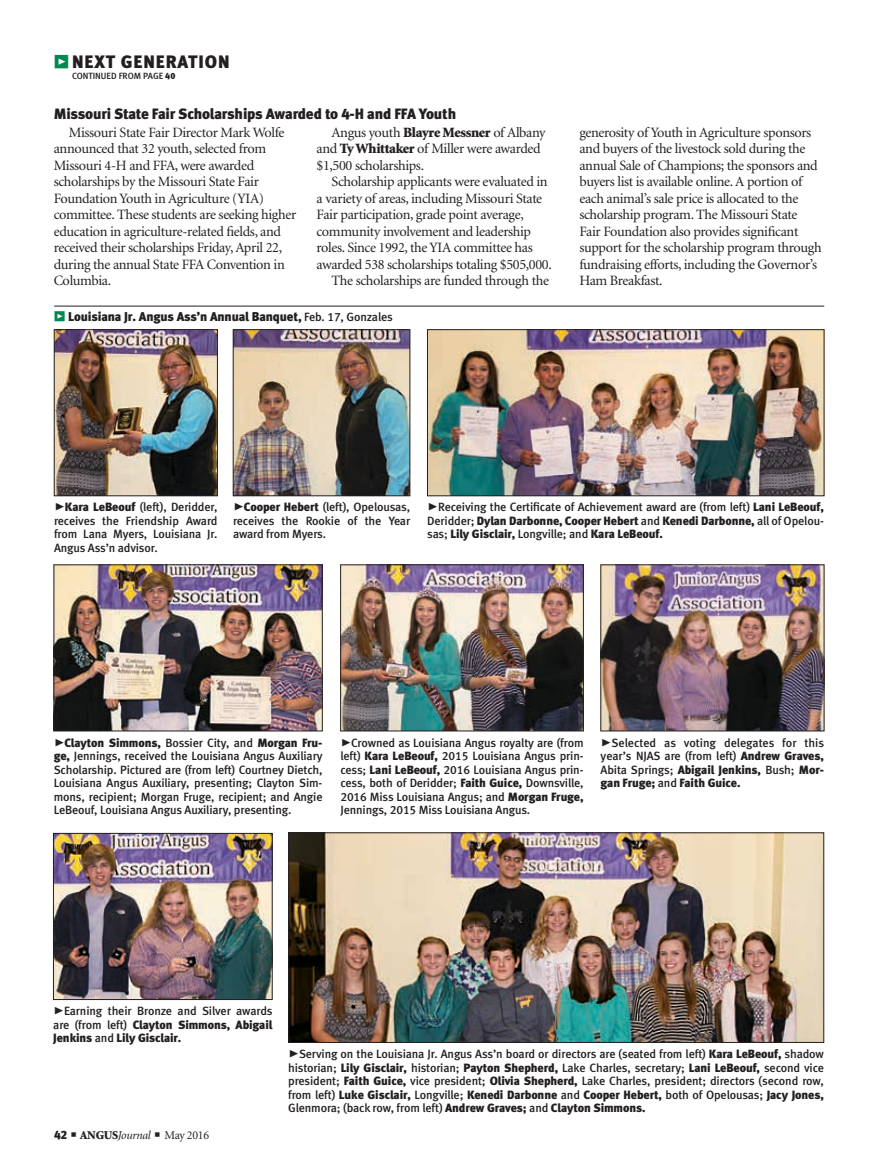
<style>
.page{position:relative;width:878px;height:1168px;background:#fff}
.page>*{position:absolute;margin:0;border:0;box-sizing:border-box;transform-origin:0 0}
.t1{font:18px "Meta Black LF";letter-spacing:.05em;color:#231f20}
.subhead{font:15px "Meta Black LF";letter-spacing:-.01em;color:#231f20}
.body_text{font:14.25px/16.5px "Minion";letter-spacing:-.025em;color:#231f20}
.cutlines{font:12.75px "Meta Black LF";letter-spacing:-.01em;color:#231f20}
.cutlines-2{font:12px/13.5px "Meta Medium LF";letter-spacing:-.01em;color:#231f20;text-align:justify}
.t2{font:italic 12px "Minion";letter-spacing:-.025em;color:#231f20}
.t3{font:9px "Meta Medium LF";color:#231f20}
.s1{font-family:"Meta Black Expert";color:#008852}
.s2{font-family:"Meta Black LF"}
.s3{font-weight:900}
.s4{font-family:"Meta Black Caps Expert";font-size:13.5px;color:#008852}
.s5{font-family:"Meta Medium LF";font-size:12px}
.s6{font-family:"Meta Black Caps Expert";font-size:21px}
.s7{font-family:"Meta Black LF";font-style:normal}
.s8{font-weight:900;font-style:normal}
.s9{font-style:normal}
</style>
<div class="page">
<img style="left:56px;top:331px;width:160px;height:163px">
<div style="left:54px;top:329px;width:164px;height:167px;border:1px solid #231f20"></div>
<img style="left:55px;top:835px;width:215px;height:163px">
<div style="left:53px;top:833px;width:219px;height:167px;border:1px solid #231f20"></div>
<img style="left:235px;top:331px;width:173px;height:163px">
<div style="left:233px;top:329px;width:177px;height:167px;border:1px solid #231f20"></div>
<img style="left:290px;top:834px;width:532px;height:206px">
<div style="left:288px;top:832px;width:536px;height:210px;border:1px solid #231f20"></div>
<img style="left:342px;top:567px;width:239px;height:162px">
<div style="left:340px;top:565px;width:243px;height:166px;border:1px solid #231f20"></div>
<img style="left:429px;top:331px;width:393px;height:163px">
<div style="left:427px;top:329px;width:397px;height:167px;border:1px solid #231f20"></div>
<img style="left:602px;top:567px;width:220px;height:162px">
<div style="left:600px;top:565px;width:224px;height:166px;border:1px solid #231f20"></div>
<hr style="left:54px;top:306px;width:770px;height:1px;background:#231f20">
<img style="left:56px;top:567px;width:264px;height:162px">
<div style="left:54px;top:565px;width:268px;height:166px;border:1px solid #231f20"></div>
<p class="t1" style="left:54px;top:51px;width:177px"><span class="s1">z</span> NEXT GENERATION</p>
<p class="t3" style="left:72px;top:71px;width:105px">CONTINUED FROM PAGE <span class="s2">40</span></p>
<p class="subhead" style="left:54px;top:104px;width:404px">Missouri State Fair Scholarships Awarded to 4-H and FFA Youth</p>
<p class="body_text" style="left:54px;top:124px;width:244px;text-indent:15px">Missouri State Fair Director Mark Wolfe announced that 32 youth, selected from Missouri 4-H and FFA, were awarded scholarships by the Missouri State Fair Foundation Youth in Agriculture (YIA) committee. These students are seeking higher education in agriculture-related fields, and received their scholarships Friday, April 22, during the annual State FFA Convention in Columbia.</p>
<p class="body_text" style="left:316px;top:124px;width:230px;text-indent:15px">Angus youth <span class="s3">Blayre Messner</span> of Albany and <span class="s3">Ty Whittaker</span> of Miller were awarded $1,500 scholarships.</p>
<p class="body_text" style="left:316px;top:174px;width:237px;text-indent:15px">Scholarship applicants were evaluated in a variety of areas, including Missouri State Fair participation, grade point average, community involvement and leadership roles. Since 1992, the YIA committee has awarded 538 scholarships totaling $505,000.</p>
<p class="body_text" style="left:331px;top:273px;width:219px">The scholarships are funded through the</p>
<p class="cutlines" style="left:54px;top:309px;width:340px"><span class="s4">z</span> Louisiana Jr. Angus Ass’n Annual Banquet, <span class="s5">Feb. 17, Gonzales</span></p>
<p class="body_text" style="left:579px;top:124px;width:244px">generosity of Youth in Agriculture sponsors and buyers of the livestock sold during the annual Sale of Champions; the sponsors and buyers list is available online. A portion of each animal’s sale price is allocated to the scholarship program. The Missouri State Fair Foundation also provides significant support for the scholarship program through fundraising efforts, including the Governor’s Ham Breakfast.</p>
<p class="cutlines-2" style="left:54px;top:500px;width:165px"><span class="s6">@</span><span class="s2">Kara LeBeouf</span> (left), Deridder, receives the Friendship Award from Lana Myers, Louisiana Jr.<br>Angus Ass’n advisor.</p>
<p class="cutlines-2" style="left:233px;top:500px;width:179px"><span class="s6">@</span><span class="s2">Cooper Hebert</span> (left), Opelousas, receives the Rookie of the Year award from Myers.</p>
<p class="cutlines-2" style="left:427px;top:500px;width:398px"><span class="s6">@</span>Receiving the Certificate of Achievement award are (from left) <span class="s2">Lani LeBeouf, </span>Deridder; <span class="s2">Dylan Darbonne, Cooper Hebert</span> and <span class="s2">Kenedi Darbonne,</span> all of Opelou&shy;sas; <span class="s2">Lily Gisclair,</span> Longville; and <span class="s2">Kara LeBeouf.</span></p>
<p class="cutlines-2" style="left:54px;top:735px;width:270px"><span class="s6">@</span><span class="s2">Clayton Simmons,</span> Bossier City, and <span class="s2">Morgan Fru&shy;ge,</span> Jennings, received the Louisiana Angus Auxiliary Scholarship. Pictured are (from left) Courtney Dietch, Louisiana Angus Auxiliary, presenting; Clayton Sim&shy;mons, recipient; Morgan Fruge, recipient; and Angie LeBeouf, Louisiana Angus Auxiliary, presenting.</p>
<p class="cutlines-2" style="left:340px;top:735px;width:245px"><span class="s6">@</span>Crowned as Louisiana Angus royalty are (from left) <span class="s2">Kara LeBeouf,</span> 2015 Louisiana Angus prin&shy;cess; <span class="s2">Lani LeBeouf,</span> 2016 Louisiana Angus prin&shy;cess, both of Deridder; <span class="s2">Faith Guice,</span> Downsville, 2016 Miss Louisiana Angus; and <span class="s2">Morgan Fruge, </span>Jennings, 2015 Miss Louisiana Angus.</p>
<p class="cutlines-2" style="left:600px;top:735px;width:225px"><span class="s6">@</span>Selected as voting delegates for this year’s NJAS are (from left) <span class="s2">Andrew Graves, </span>Abita Springs; <span class="s2">Abigail Jenkins,</span> Bush; <span class="s2">Mor&shy;gan Fruge;</span> and <span class="s2">Faith Guice.</span></p>
<p class="cutlines-2" style="left:53px;top:1004px;width:221px"><span class="s6">@</span>Earning their Bronze and Silver awards are (from left) <span class="s2">Clayton Simmons, Abigail Jenkins</span> and <span class="s2">Lily Gisclair.</span></p>
<p class="t2" style="left:54px;top:1129px;width:157px"><span class="s7">42</span> ■ <span class="s8">ANGUS</span>Journal ■ <span class="s9">May 2016</span></p>
<p class="cutlines-2" style="left:288px;top:1047px;width:537px"><span class="s6">@</span>Serving on the Louisiana Jr. Angus Ass’n board or directors are (seated from left) <span class="s2">Kara LeBeouf,</span> shadow historian; <span class="s2">Lily Gisclair,</span> historian; <span class="s2">Payton Shepherd,</span> Lake Charles, secretary; <span class="s2">Lani LeBeouf,</span> second vice president; <span class="s2">Faith Guice,</span> vice president; <span class="s2">Olivia Shepherd,</span> Lake Charles, president; directors (second row, from left) <span class="s2">Luke Gisclair,</span> Longville; <span class="s2">Kenedi Darbonne</span> and <span class="s2">Cooper Hebert,</span> both of Opelousas; <span class="s2">Jacy Jones, </span>Glenmora; (back row, from left) <span class="s2">Andrew Graves;</span> and <span class="s2">Clayton Simmons.</span></p>
</div>
